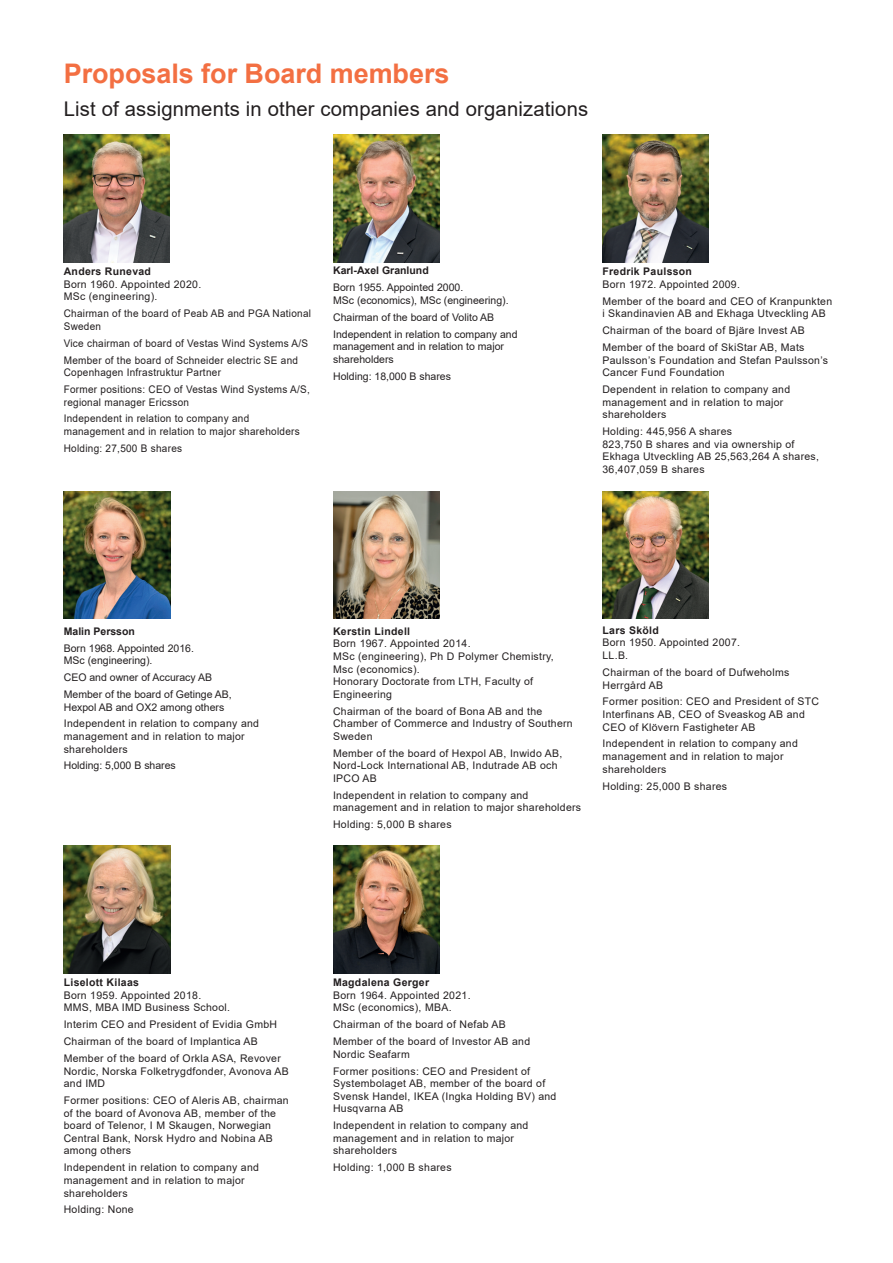
<style>
.page{position:relative;width:893px;height:1263px;background:#fff}
.page>*{position:absolute;margin:0;border:0;box-sizing:border-box;transform-origin:0 0}
.t1{font:700 27px "Arial";color:#f36f42}
.t2{font:20.25px "Arial";letter-spacing:.01em;color:#231f20}
.t3{font:10.5px/12.6px "Arial";letter-spacing:.03em;color:#231f20}
.t4{font:10.5px/16.8px "Arial";letter-spacing:.03em;color:#231f20;scale:.95 1}
.t5{font:10.5px/12.6px "Arial";color:#231f20}
.t6{font:700 10.5px "Arial";letter-spacing:.03em;color:#231f20}
.t7{font:700 10.5px "Arial";color:#231f20}
</style>
<div class="page">
<img style="left:602px;top:135px;width:107px;height:127px">
<img style="left:333px;top:135px;width:106px;height:127px">
<img style="left:333px;top:491px;width:106px;height:128px">
<img style="left:602px;top:491px;width:107px;height:128px">
<img style="left:64px;top:846px;width:106px;height:127px">
<img style="left:64px;top:491px;width:106px;height:128px">
<img style="left:64px;top:135px;width:106px;height:127px">
<img style="left:333px;top:846px;width:106px;height:127px">
<h1 class="t1" style="left:64px;top:55px;width:387px">Proposals for Board members</h1>
<h2 class="t2" style="left:64px;top:95px;width:526px">List of assignments in other companies and organizations</h2>
<p class="t6" style="left:64px;top:264px;width:89px">Anders Runevad</p>
<p class="t3" style="left:64px;top:278px;width:139px">Born 1960. Appointed 2020.<br>MSc (engineering).</p>
<p class="t4" style="left:64px;top:307px;width:262px;line-height:12.6px">Chairman of the board of Peab AB and PGA National<br>Sweden</p>
<p class="t4" style="left:64px;top:334px;width:259px">Vice chairman of board of Vestas Wind Systems A/S<br>Member of the board of Schneider electric SE and</p>
<p class="t4" style="left:64px;top:364px;width:261px">Copenhagen Infrastruktur Partner<br>Former positions: CEO of Vestas Wind Systems A/S,</p>
<p class="t4" style="left:64px;top:393px;width:197px">regional manager Ericsson<br>Independent in relation to company and</p>
<p class="t4" style="left:64px;top:423px;width:250px">management and in relation to major shareholders<br>Holding: 27,500 B shares</p>
<p class="t7" style="left:333px;top:263px;width:97px">Karl-Axel Granlund</p>
<p class="t5" style="left:333px;top:281px;width:177px">Born 1955. Appointed 2000.<br>MSc (economics), MSc (engineering).</p>
<p class="t5" style="left:333px;top:309px;width:186px;line-height:16.8px">Chairman of the board of Volito AB<br>Independent in relation to company and</p>
<p class="t5" style="left:333px;top:340px;width:172px">management and in relation to major shareholders</p>
<p class="t5" style="left:333px;top:370px;width:119px">Holding: 18,000 B shares</p>
<p class="t6" style="left:602px;top:264px;width:91px">Fredrik Paulsson</p>
<p class="t3" style="left:602px;top:276px;width:231px;line-height:16.8px">Born 1972. Appointed 2009.<br>Member of the board and CEO of Kranpunkten</p>
<p class="t3" style="left:602px;top:305px;width:225px;line-height:16.8px">i Skandinavien AB and Ekhaga Utveckling AB<br>Chairman of the board of Bjäre Invest AB<br>Member of the board of SkiStar AB, Mats</p>
<p class="t3" style="left:602px;top:353px;width:227px">Paulsson’s Foundation and Stefan Paulsson’s<br>Cancer Fund Foundation</p>
<p class="t3" style="left:602px;top:383px;width:189px">Dependent in relation to company and management and in relation to major shareholders</p>
<p class="t3" style="left:602px;top:425px;width:218px">Holding: 445,956 A shares<br>823,750 B shares and via ownership of<br>Ekhaga Utveckling AB 25,563,264 A shares,<br>36,407,059 B shares</p>
<p class="t7" style="left:64px;top:624px;width:73px">Malin Persson</p>
<p class="t5" style="left:64px;top:642px;width:132px">Born 1968. Appointed 2016.<br>MSc (engineering).</p>
<p class="t5" style="left:64px;top:669px;width:170px;line-height:16.8px">CEO and owner of Accuracy AB<br>Member of the board of Getinge AB,</p>
<p class="t3" style="left:64px;top:698px;width:197px;line-height:16.8px">Hexpol AB and OX2 among others<br>Independent in relation to company and</p>
<p class="t3" style="left:64px;top:730px;width:182px">management and in relation to major shareholders</p>
<p class="t5" style="left:64px;top:759px;width:114px">Holding: 5,000 B shares</p>
<p class="t6" style="left:333px;top:624px;width:79px">Kerstin Lindell</p>
<p class="t3" style="left:333px;top:637px;width:222px">Born 1967. Appointed 2014.<br>MSc (engineering), Ph D Polymer Chemistry,<br>Msc (economics).<br>Honorary Doctorate from LTH, Faculty of<br>Engineering</p>
<p class="t3" style="left:333px;top:705px;width:241px">Chairman of the board of Bona AB and the<br>Chamber of Commerce and Industry of Southern<br>Sweden</p>
<p class="t3" style="left:333px;top:747px;width:231px">Member of the board of Hexpol AB, Inwido AB,<br>Nord-Lock International AB, Indutrade AB och<br>IPCO AB</p>
<p class="t3" style="left:333px;top:789px;width:250px">Independent in relation to company and management and in relation to major shareholders</p>
<p class="t3" style="left:333px;top:818px;width:120px">Holding: 5,000 B shares</p>
<p class="t6" style="left:602px;top:623px;width:58px">Lars Sköld</p>
<p class="t3" style="left:602px;top:636px;width:139px">Born 1950. Appointed 2007.<br>LL.B.</p>
<p class="t3" style="left:602px;top:666px;width:188px">Chairman of the board of Dufweholms<br>Herrgård AB</p>
<p class="t3" style="left:602px;top:695px;width:218px">Former position: CEO and President of STC<br>Interfinans AB, CEO of Sveaskog AB and<br>CEO of Klövern Fastigheter AB</p>
<p class="t3" style="left:602px;top:737px;width:197px">Independent in relation to company and management and in relation to major shareholders</p>
<p class="t3" style="left:602px;top:779px;width:126px">Holding: 25,000 B shares</p>
<p class="t6" style="left:64px;top:975px;width:77px">Liselott Kilaas</p>
<p class="t3" style="left:64px;top:989px;width:168px">Born 1959. Appointed 2018.<br>MMS, MBA IMD Business School.</p>
<p class="t3" style="left:64px;top:1016px;width:219px;line-height:16.8px">Interim CEO and President of Evidia GmbH<br>Chairman of the board of Implantica AB<br>Member of the board of Orkla ASA, Revover</p>
<p class="t3" style="left:64px;top:1064px;width:227px">Nordic, Norska Folketrygdfonder, Avonova AB and IMD</p>
<p class="t3" style="left:64px;top:1094px;width:227px">Former positions: CEO of Aleris AB, chairman of the board of Avonova AB, member of the board of Telenor, I M Skaugen, Norwegian Central Bank, Norsk Hydro and Nobina AB among others</p>
<p class="t3" style="left:64px;top:1161px;width:197px">Independent in relation to company and management and in relation to major shareholders</p>
<p class="t3" style="left:64px;top:1203px;width:72px">Holding: None</p>
<p class="t6" style="left:333px;top:975px;width:98px">Magdalena Gerger</p>
<p class="t3" style="left:333px;top:989px;width:139px">Born 1964. Appointed 2021.<br>MSc (economics), MBA.</p>
<p class="t3" style="left:333px;top:1016px;width:199px;line-height:16.8px">Chairman of the board of Nefab AB<br>Member of the board of Investor AB and</p>
<p class="t3" style="left:333px;top:1045px;width:199px;line-height:16.8px">Nordic Seafarm<br>Former positions: CEO and President of</p>
<p class="t3" style="left:333px;top:1077px;width:225px">Systembolaget AB, member of the board of<br>Svensk Handel, IKEA (Ingka Holding BV) and<br>Husqvarna AB</p>
<p class="t3" style="left:333px;top:1119px;width:197px">Independent in relation to company and management and in relation to major shareholders</p>
<p class="t3" style="left:333px;top:1161px;width:120px">Holding: 1,000 B shares</p>
</div>
